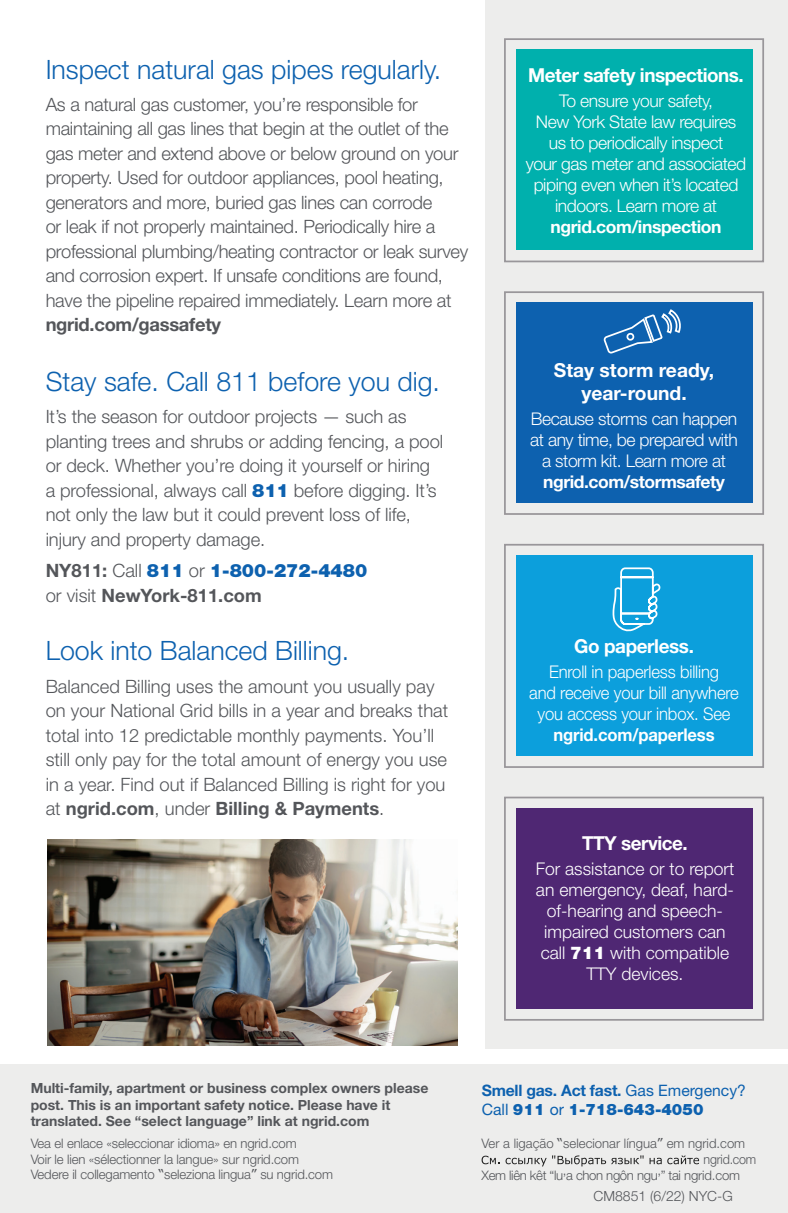
<style>
.page{position:relative;width:788px;height:1213px;background:#fff}
.page>*{position:absolute;margin:0;border:0;box-sizing:border-box;transform-origin:0 0}
.t1{font:300 26.6px "Helvetica Neue LT Std";color:#0d61af}
.t2{font:700 19.25px "Helvetica Neue LT Std";letter-spacing:-.02em;color:#fff}
.t3{font:700 19.25px/22.8px "Helvetica Neue LT Std";color:#fff;text-align:center}
.t4{font:300 18.38px/24.5px "Helvetica Neue LT Std";letter-spacing:-.015em;color:#54565a}
.t5{font:700 18.38px/24.5px "Helvetica Neue LT Std";letter-spacing:-.015em;color:#54565a}
.t6{font:300 17.5px/21px "Helvetica Neue LT Std";letter-spacing:-.025em;color:#fff;text-align:center}
.t7{font:300 17.5px/21px "Helvetica Neue LT Std";color:#fff;text-align:center}
.t8{font:300 17.5px/21px "Helvetica Neue LT Std";letter-spacing:-.025em;color:#fff;text-align:center;scale:.95 1}
.t9{font:700 17.5px "Helvetica Neue LT Std";letter-spacing:-.02em;color:#fff}
.t10{font:700 17.5px "Helvetica Neue LT Std";letter-spacing:-.02em;color:#fff;scale:.95 1}
.t11{font:15.75px/18.9px "Helvetica Neue LT Std";color:#0d61af}
.t12{font:700 14px/16.8px "Helvetica Neue LT Std";color:#54565a}
.t13{font:300 14px "Helvetica Neue LT Std";color:#54565a}
.t14{font:300 13.12px/15.8px "Helvetica Neue LT Std";letter-spacing:-.01em;color:#54565a}
.t15{font:300 13.12px "Helvetica Neue LT Std";letter-spacing:-.01em;color:#54565a;scale:.95 1}
.s1{font-weight:900;color:#0d61af}
.s2{font-weight:300}
.s3{font-weight:700}
.s4{font-weight:900}
.s5{font-family:"Verdana";font-weight:400}
</style>
<div class="page">
<div style="left:485px;top:0;width:303px;height:1049px;background:#ededec"></div>
<div style="left:0;top:1064px;width:788px;height:149px;background:#ededec"></div>
<svg style="left:481px;top:1155px;width:18px;height:9px"></svg>
<svg style="left:505px;top:1158px;width:41px;height:8px"></svg>
<svg style="left:552px;top:1155px;width:91px;height:11px"></svg>
<svg style="left:649px;top:1158px;width:12px;height:6px"></svg>
<svg style="left:667px;top:1155px;width:32px;height:9px"></svg>
<div style="left:516px;top:50px;width:236px;height:200px;background:#00b0ad"></div>
<div style="left:504px;top:38px;width:260px;height:224px;border:2px solid #99969a"></div>
<div style="left:516px;top:808px;width:236px;height:200px;background:#4f2773"></div>
<div style="left:504px;top:796px;width:260px;height:225px;border:2px solid #99969a"></div>
<div style="left:516px;top:555px;width:236px;height:200px;background:#0c9fdc"></div>
<div style="left:504px;top:544px;width:260px;height:224px;border:2px solid #99969a"></div>
<div style="left:504px;top:291px;width:260px;height:224px;border:2px solid #99969a"></div>
<div style="left:516px;top:303px;width:236px;height:200px;background:#0d61af"></div>
<svg style="left:612px;top:567px;width:49px;height:65px"></svg>
<img style="left:47px;top:839px;width:411px;height:206px">
<svg style="left:603px;top:309px;width:78px;height:44px"></svg>
<h1 class="t1" style="left:46px;top:53px;width:397px">Inspect natural gas pipes regularly.</h1>
<p class="t4" style="left:46px;top:92px;width:424px">As a natural gas customer, you’re responsible for maintaining all gas lines that begin at the outlet of the gas meter and extend above or below ground on your property. Used for outdoor appliances, pool heating, generators and more, buried gas lines can corrode<br>or leak if not properly maintained. Periodically hire a professional plumbing/heating contractor or leak survey and corrosion expert. If unsafe conditions are found, have the pipeline repaired immediately. Learn more at</p>
<p class="t5" style="left:46px;top:312px;width:177px">ngrid.com/gassafety</p>
<h1 class="t1" style="left:46px;top:365px;width:396px">Stay safe. Call 811 before you dig.</h1>
<p class="t4" style="left:46px;top:404px;width:399px">It’s the season for outdoor projects — such as planting trees and shrubs or adding fencing, a pool or deck. Whether you’re doing it yourself or hiring a professional, always call <span class="s1">811</span> before digging. It’s not only the law but it could prevent loss of life, injury and property damage.</p>
<p class="t5" style="left:46px;top:558px;width:323px">NY811: <span class="s2">Call</span> <span class="s1">811</span> <span class="s2">or</span> <span class="s1">1-800-272-4480 </span><span class="s2">or visit</span> NewYork-811.com</p>
<h1 class="t1" style="left:46px;top:635px;width:305px">Look into Balanced Billing.</h1>
<p class="t4" style="left:46px;top:674px;width:404px">Balanced Billing uses the amount you usually pay on your National Grid bills in a year and breaks that total into 12 predictable monthly payments. You’ll still only pay for the total amount of energy you use in a year. Find out if Balanced Billing is right for you at <span class="s3">ngrid.com</span>, under <span class="s3">Billing &amp; Payments</span>.</p>
<p class="t2" style="left:528px;top:63px;width:217px">Meter safety inspections.</p>
<p class="t6" style="left:525px;top:90px;width:222px">To ensure your safety,<br>New York State law requires us to periodically inspect<br>your gas meter and associated piping even when it’s located indoors. Learn more at</p>
<p class="t9" style="left:550px;top:216px;width:173px">ngrid.com/inspection</p>
<p class="t3" style="left:554px;top:358px;width:162px">Stay storm ready, year-round.</p>
<p class="t6" style="left:530px;top:408px;width:209px">Because storms can happen at any time, be prepared with a storm kit. Learn more at</p>
<p class="t9" style="left:543px;top:471px;width:183px">ngrid.com/stormsafety</p>
<p class="t2" style="left:574px;top:634px;width:121px">Go paperless.</p>
<p class="t8" style="left:529px;top:661px;width:222px">Enroll in paperless billing<br>and receive your bill anywhere you access your inbox. See</p>
<p class="t10" style="left:553px;top:724px;width:171px">ngrid.com/paperless</p>
<p class="t2" style="left:582px;top:831px;width:107px">TTY service.</p>
<p class="t7" style="left:535px;top:858px;width:200px">For assistance or to report an emergency, deaf, hard&shy;of-hearing and speech&shy;impaired customers can call <span class="s4">711</span> with compatible<br>TTY devices.</p>
<p class="t12" style="left:31px;top:1079px;width:399px">Multi-family, apartment or business complex owners please post. This is an important safety notice. Please have it translated. See “select language” link at ngrid.com</p>
<p class="t14" style="left:31px;top:1135px;width:304px">Vea el enlace «seleccionar idioma» en ngrid.com<br>Voir le lien «sélectionner la langue» sur ngrid.com<br>Vedere il collegamento <span class="s5">“</span>seleziona lingua<span class="s5">”</span> su ngrid.com</p>
<p class="t14" style="left:481px;top:1135px;width:265px">Ver a ligação <span class="s5">“</span>selecionar língua<span class="s5">”</span> em ngrid.com</p>
<p class="t11" style="left:481px;top:1080px;width:266px"><span class="s3">Smell gas. Act fast.</span> Gas Emergency?<br>Call <span class="s4">911</span> or <span class="s4">1-718-643-4050</span></p>
<p class="t15" style="left:703px;top:1151px;width:57px">ngrid.com</p>
<p class="t14" style="left:481px;top:1167px;width:260px">Xem liên kêt “lu’a chon ngôn ngu’” tai ngrid.com</p>
<p class="t13" style="left:593px;top:1187px;width:141px">CM8851 (6/22) NYC-G</p>
</div>
